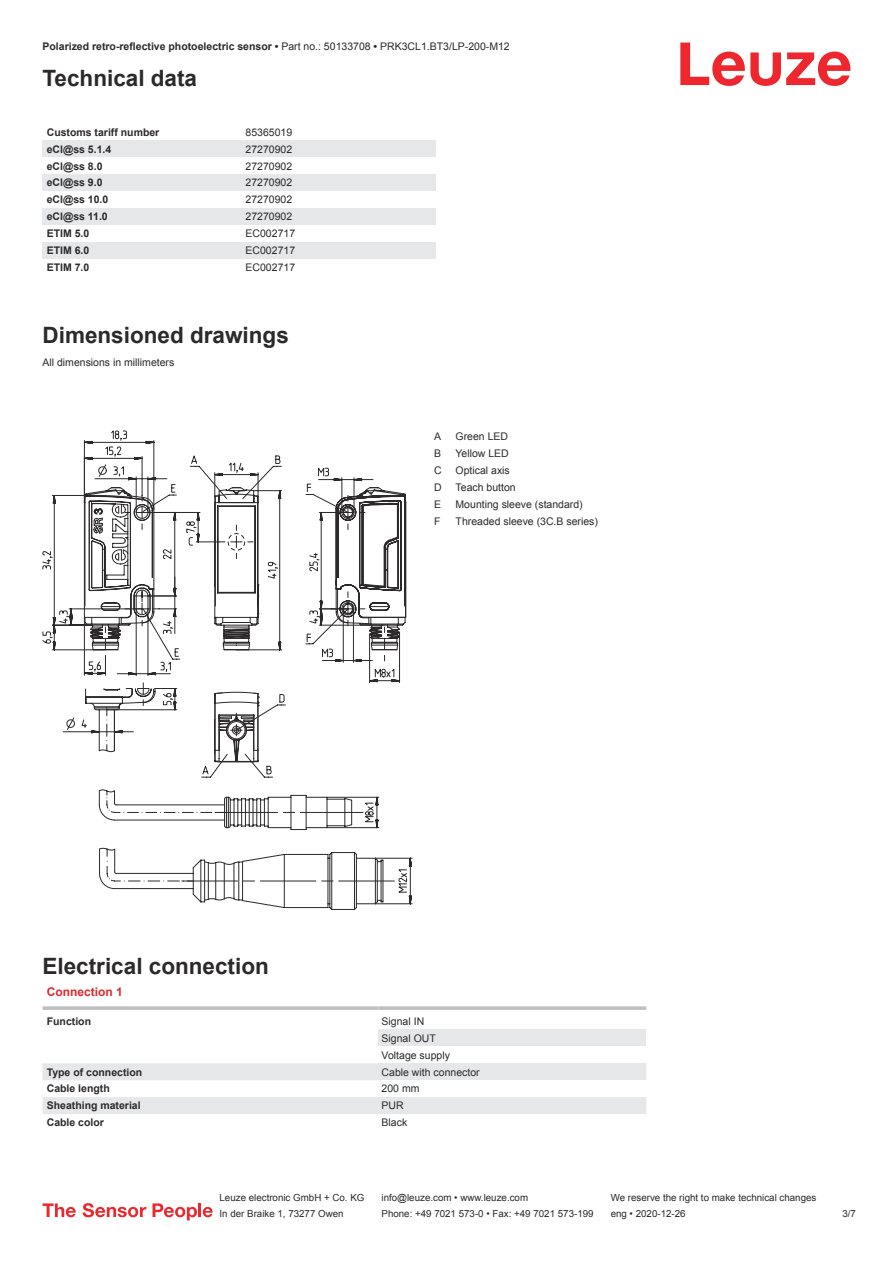
<style>
.page{position:relative;width:893px;height:1263px;background:#fff}
.page>*{position:absolute;margin:0;border:0;box-sizing:border-box;transform-origin:0 0}
.t1{font:700 22.5px "Arial";color:#2b292a}
.t2{font:700 12px "Arial";color:#db2a30}
.t3{font:10.5px/17px "Arial";color:#2b292a}
.t4{font:700 10.5px "Arial";color:#2b292a}
.t5{font:9.75px "Arial";color:#2b292a}
.s1{font-weight:400}
</style>
<div class="page">
<svg style="left:680px;top:43px;width:170px;height:43px"></svg>
<div style="left:43px;top:140px;width:199px;height:17px;background:#e6e7e9"></div>
<div style="left:242px;top:140px;width:194px;height:17px;background:#e6e7e9"></div>
<div style="left:43px;top:174px;width:199px;height:17px;background:#e6e7e9"></div>
<div style="left:242px;top:174px;width:194px;height:17px;background:#e6e7e9"></div>
<div style="left:43px;top:208px;width:199px;height:17px;background:#e6e7e9"></div>
<div style="left:242px;top:208px;width:194px;height:17px;background:#e6e7e9"></div>
<div style="left:43px;top:242px;width:199px;height:17px;background:#e6e7e9"></div>
<div style="left:242px;top:242px;width:194px;height:17px;background:#e6e7e9"></div>
<svg style="left:43px;top:1006px;width:335px;height:4px"></svg>
<svg style="left:378px;top:1006px;width:268px;height:4px"></svg>
<svg style="left:43px;top:1063px;width:335px;height:51px"></svg>
<div style="left:378px;top:1029px;width:268px;height:17px;background:#e6e7e9"></div>
<div style="left:378px;top:1063px;width:268px;height:17px;background:#e6e7e9"></div>
<div style="left:378px;top:1097px;width:268px;height:17px;background:#e6e7e9"></div>
<svg style="left:43px;top:1203px;width:33px;height:14px"></svg>
<svg style="left:83px;top:1203px;width:63px;height:14px"></svg>
<svg style="left:153px;top:1203px;width:44px;height:17px"></svg>
<hr style="left:198px;top:1203px;width:3px;height:14px;background:#ed272d">
<svg style="left:203px;top:1207px;width:10px;height:10px"></svg>
<svg style="left:101px;top:500px;width:312px;height:405px"></svg>
<svg style="left:84px;top:431px;width:111px;height:25px"></svg>
<svg style="left:43px;top:456px;width:352px;height:426px"></svg>
<svg style="left:223px;top:465px;width:183px;height:363px"></svg>
<p class="t4" style="left:43px;top:43px;width:469px">Polarized retro-reflective photoelectric sensor • <span class="s1">Part no.: 50133708</span> • <span class="s1">PRK3CL1.BT3/LP-200-M12</span></p>
<h1 class="t1" style="left:43px;top:70px;width:156px">Technical data</h1>
<p class="t4" style="left:47px;top:128px;width:114px">Customs tariff number</p>
<p class="t3" style="left:246px;top:125px;width:48px">85365019</p>
<p class="t4" style="left:47px;top:145px;width:66px">eCl@ss 5.1.4</p>
<p class="t3" style="left:246px;top:141px;width:48px">27270902</p>
<p class="t4" style="left:47px;top:162px;width:57px">eCl@ss 8.0</p>
<p class="t3" style="left:246px;top:158px;width:48px">27270902</p>
<p class="t4" style="left:47px;top:179px;width:57px">eCl@ss 9.0</p>
<p class="t3" style="left:246px;top:175px;width:48px">27270902</p>
<p class="t4" style="left:47px;top:196px;width:63px">eCl@ss 10.0</p>
<p class="t3" style="left:246px;top:192px;width:48px">27270902</p>
<p class="t4" style="left:47px;top:213px;width:63px">eCl@ss 11.0</p>
<p class="t3" style="left:246px;top:209px;width:48px">27270902</p>
<p class="t4" style="left:47px;top:230px;width:44px">ETIM 5.0</p>
<p class="t3" style="left:246px;top:226px;width:51px">EC002717</p>
<p class="t4" style="left:47px;top:246px;width:44px">ETIM 6.0</p>
<p class="t3" style="left:246px;top:243px;width:51px">EC002717</p>
<p class="t4" style="left:47px;top:263px;width:44px">ETIM 7.0</p>
<p class="t3" style="left:246px;top:260px;width:51px">EC002717</p>
<h1 class="t1" style="left:43px;top:327px;width:248px">Dimensioned drawings</h1>
<p class="t3" style="left:43px;top:354px;width:133px">All dimensions in millimeters</p>
<p class="t3" style="left:434px;top:429px;width:9px">A</p>
<p class="t3" style="left:456px;top:429px;width:54px">Green LED</p>
<p class="t3" style="left:434px;top:446px;width:9px">B</p>
<p class="t3" style="left:456px;top:446px;width:55px">Yellow LED</p>
<p class="t3" style="left:434px;top:463px;width:9px">C</p>
<p class="t3" style="left:456px;top:463px;width:56px">Optical axis</p>
<p class="t3" style="left:434px;top:480px;width:9px">D</p>
<p class="t3" style="left:456px;top:480px;width:62px">Teach button</p>
<p class="t3" style="left:434px;top:497px;width:9px">E</p>
<p class="t3" style="left:456px;top:497px;width:129px">Mounting sleeve (standard)</p>
<p class="t3" style="left:434px;top:514px;width:8px">F</p>
<p class="t3" style="left:456px;top:514px;width:144px">Threaded sleeve (3C.B series)</p>
<h1 class="t1" style="left:43px;top:957px;width:228px">Electrical connection</h1>
<p class="t2" style="left:47px;top:987px;width:78px">Connection 1</p>
<p class="t4" style="left:47px;top:1017px;width:46px">Function</p>
<p class="t3" style="left:382px;top:1014px;width:70px">Signal IN<br>Signal OUT<br>Voltage supply</p>
<p class="t4" style="left:47px;top:1068px;width:97px">Type of connection</p>
<p class="t3" style="left:382px;top:1064px;width:100px">Cable with connector</p>
<p class="t4" style="left:47px;top:1085px;width:65px">Cable length</p>
<p class="t3" style="left:382px;top:1081px;width:39px">200 mm</p>
<p class="t4" style="left:47px;top:1102px;width:95px">Sheathing material</p>
<p class="t3" style="left:382px;top:1098px;width:24px">PUR</p>
<p class="t4" style="left:47px;top:1118px;width:59px">Cable color</p>
<p class="t3" style="left:382px;top:1115px;width:27px">Black</p>
<p class="t5" style="left:220px;top:1194px;width:146px">Leuze electronic GmbH + Co. KG</p>
<p class="t5" style="left:381px;top:1194px;width:148px">info@leuze.com • www.leuze.com</p>
<p class="t5" style="left:611px;top:1194px;width:207px">We reserve the right to make technical changes</p>
<p class="t5" style="left:220px;top:1210px;width:126px">In der Braike 1, 73277 Owen</p>
<p class="t5" style="left:381px;top:1210px;width:214px">Phone: +49 7021 573-0 • Fax: +49 7021 573-199</p>
<p class="t5" style="left:611px;top:1210px;width:76px">eng • 2020-12-26</p>
<p class="t5" style="left:842px;top:1210px;width:15px">3 /7</p>
</div>
